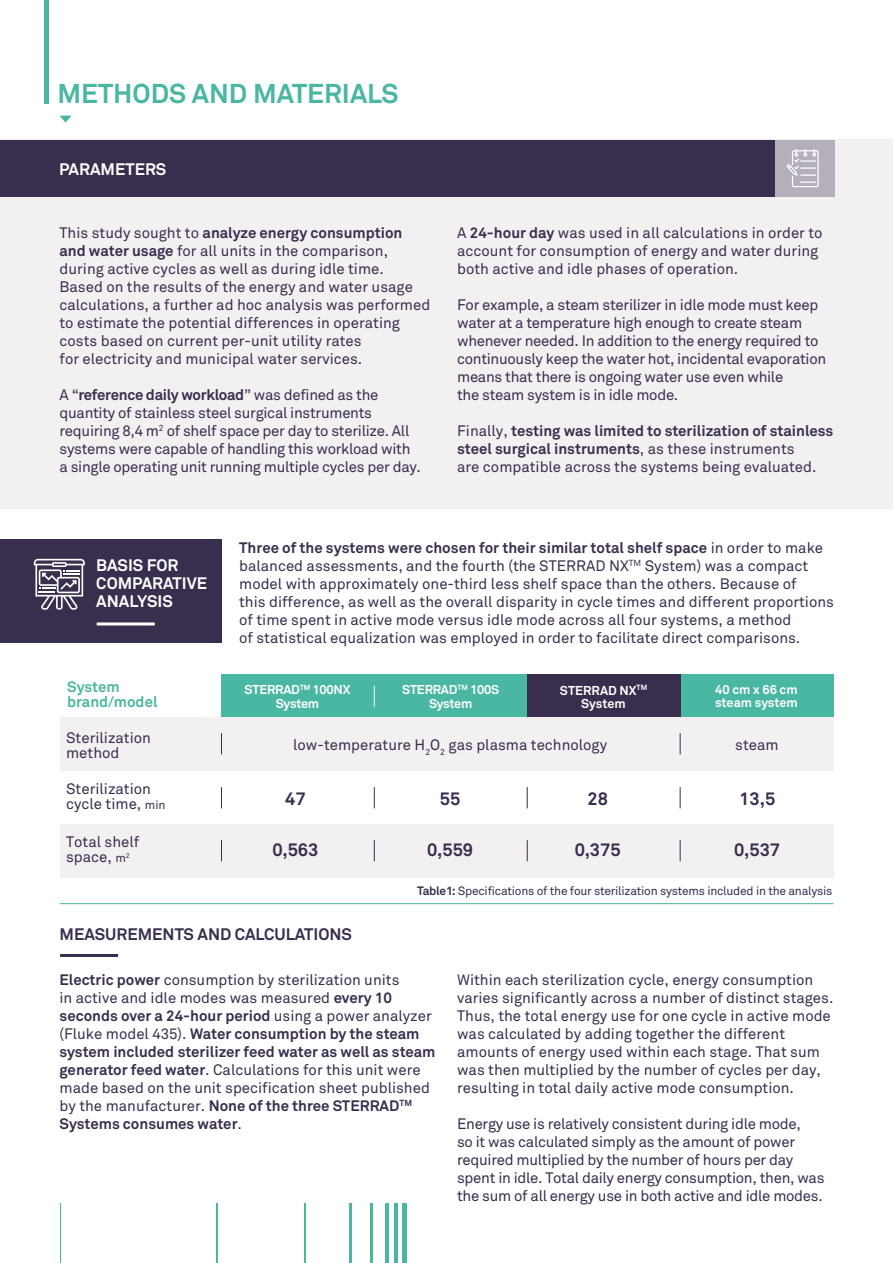
<style>
.page{position:relative;width:893px;height:1263px;background:#fff}
.page>*{position:absolute;margin:0;border:0;box-sizing:border-box;transform-origin:0 0}
.SectionTittle{font:700 27px "Akkurat";color:#49b7a1}
.t1{font:700 18px "Akkurat";color:#392e4d}
.t2{font:700 16.5px/18px "Akkurat";color:#fff}
.t3{font:700 16.5px "Akkurat";color:#392e4d}
.t4{font:15px/18px "Akkurat";color:#392e4d}
.t5{font:15px/18px "Akkurat";letter-spacing:-.02em;color:#392e4d}
.t6{font:700 15px/15px "Akkurat";color:#49b7a1}
.t7{font:700 12.75px/13.5px "Akkurat";letter-spacing:-.02em;color:#fff;text-align:center}
.t8{font:700 12.75px/13px "Akkurat";color:#fff;text-align:center}
.Notes{font:12px "Akkurat";letter-spacing:-.02em;color:#392e4d}
.s1{font-weight:700}
.s2{font-size:12px}
</style>
<div class="page">
<div style="left:0;top:139px;width:893px;height:369px;background:#f3f0f2"></div>
<div style="left:0;top:540px;width:221px;height:103px;background:#392e4d"></div>
<div style="left:221px;top:674px;width:612px;height:44px;background:#49b7a1"></div>
<div style="left:527px;top:674px;width:153px;height:44px;background:#392e4d"></div>
<svg style="left:60px;top:116px;width:11px;height:7px"></svg>
<hr style="left:45px;top:0;width:4px;height:103px;background:#49b7a1">
<div style="left:0;top:140px;width:775px;height:57px;background:#392e4d"></div>
<hr style="left:97px;top:622px;width:58px;height:3px;background:#fff">
<hr style="left:60px;top:954px;width:58px;height:3px;background:#392e4d">
<div style="left:60px;top:718px;width:773px;height:53px;background:#f3f0f2"></div>
<div style="left:60px;top:824px;width:773px;height:53px;background:#f3f0f2"></div>
<svg style="left:34px;top:559px;width:51px;height:51px"></svg>
<svg style="left:374px;top:685px;width:1px;height:22px"></svg>
<svg style="left:374px;top:840px;width:1px;height:21px"></svg>
<svg style="left:527px;top:840px;width:1px;height:21px"></svg>
<svg style="left:680px;top:840px;width:1px;height:21px"></svg>
<svg style="left:221px;top:840px;width:1px;height:21px"></svg>
<svg style="left:374px;top:787px;width:1px;height:21px"></svg>
<svg style="left:527px;top:787px;width:1px;height:21px"></svg>
<svg style="left:680px;top:787px;width:1px;height:21px"></svg>
<svg style="left:221px;top:787px;width:1px;height:21px"></svg>
<svg style="left:680px;top:733px;width:1px;height:21px"></svg>
<svg style="left:221px;top:733px;width:1px;height:21px"></svg>
<hr style="left:60px;top:903px;width:773px;height:1px;background:#49b7a1">
<div style="left:402px;top:1203px;width:5px;height:60px;background:#49b7a1"></div>
<hr style="left:394px;top:1203px;width:4px;height:60px;background:#49b7a1">
<hr style="left:385px;top:1203px;width:3px;height:60px;background:#49b7a1">
<hr style="left:370px;top:1203px;width:3px;height:60px;background:#49b7a1">
<hr style="left:349px;top:1203px;width:2px;height:60px;background:#49b7a1">
<hr style="left:304px;top:1203px;width:1px;height:60px;background:#49b7a1">
<hr style="left:216px;top:1203px;width:1px;height:60px;background:#49b7a1">
<hr style="left:60px;top:1203px;width:1px;height:60px;background:#49b7a1">
<div style="left:775px;top:140px;width:59px;height:57px;background:#b4afbb"></div>
<svg style="left:786px;top:149px;width:33px;height:38px"></svg>
<p class="SectionTittle" style="left:57px;top:76px;width:343px">METHODS AND MATERIALS</p>
<p class="t2" style="left:59px;top:160px;width:109px">PARAMETERS</p>
<p class="t4" style="left:60px;top:224px;width:372px">This study sought to <span class="s1">analyze energy consumption and water usage</span> for all units in the comparison, during active cycles as well as during idle time.<br>Based on the results of the energy and water usage calculations, a further ad hoc analysis was performed to estimate the potential differences in operating costs based on current per-unit utility rates<br>for electricity and municipal water services.</p>
<p class="t5" style="left:60px;top:386px;width:363px">A “<span class="s1">reference daily workload</span>” was defined as the quantity of stainless steel surgical instruments requiring 8,4 m<sup>2</sup> of shelf space per day to sterilize. All systems were capable of handling this workload with a single operating unit running multiple cycles per day.</p>
<p class="t4" style="left:457px;top:224px;width:367px">A <span class="s1">24-hour day</span> was used in all calculations in order to account for consumption of energy and water during both active and idle phases of operation.</p>
<p class="t5" style="left:457px;top:296px;width:371px">For example, a steam sterilizer in idle mode must keep water at a temperature high enough to create steam whenever needed. In addition to the energy required to continuously keep the water hot, incidental evaporation means that there is ongoing water use even while<br>the steam system is in idle mode.</p>
<p class="t4" style="left:457px;top:422px;width:378px">Finally, <span class="s1">testing was limited to sterilization of stainless steel surgical instruments</span>, as these instruments<br>are compatible across the systems being evaluated.</p>
<p class="t2" style="left:96px;top:556px;width:112px">BASIS FOR<br>COMPARATIVE<br>ANALYSIS</p>
<p class="t4" style="left:239px;top:539px;width:596px"><span class="s1">Three of the systems were chosen for their similar total shelf space</span> in order to make balanced assessments, and the fourth (the STERRAD NX<sup>TM</sup> System) was a compact model with approximately one-third less shelf space than the others. Because of<br>this difference, as well as the overall disparity in cycle times and different proportions of time spent in active mode versus idle mode across all four systems, a method<br>of statistical equalization was employed in order to facilitate direct comparisons.</p>
<p class="t6" style="left:67px;top:680px;width:92px">System brand/model</p>
<p class="t7" style="left:245px;top:683px;width:107px">STERRAD<sup>TM</sup> 100NX<br>System</p>
<p class="t7" style="left:402px;top:683px;width:99px">STERRAD<sup>TM</sup> 100S<br>System</p>
<p class="t8" style="left:560px;top:684px;width:89px">STERRAD NX<sup>TM<br></sup>System</p>
<p class="t8" style="left:715px;top:682px;width:84px;line-height:13.5px;text-align:left">40 cm x 66 cm steam system</p>
<p class="t4" style="left:66px;top:730px;width:86px;line-height:15px">Sterilization method</p>
<p class="t4" style="left:293px;top:736px;width:315px">low-temperature H<sub>2</sub>O<sub>2</sub> gas plasma technology</p>
<p class="t4" style="left:735px;top:736px;width:45px">steam</p>
<p class="t1" style="left:285px;top:787px;width:22px">47</p>
<p class="t1" style="left:440px;top:787px;width:22px">55</p>
<p class="t1" style="left:587px;top:787px;width:22px">28</p>
<p class="t1" style="left:739px;top:787px;width:38px">13,5</p>
<p class="t1" style="left:273px;top:839px;width:47px">0,563</p>
<p class="t1" style="left:427px;top:839px;width:47px">0,559</p>
<p class="t1" style="left:575px;top:839px;width:47px">0,375</p>
<p class="t1" style="left:734px;top:839px;width:47px">0,537</p>
<p class="t4" style="left:66px;top:782px;width:101px;line-height:15px">Sterilization cycle time, <span class="s2">min</span></p>
<p class="t4" style="left:66px;top:835px;width:75px;line-height:15px">Total shelf space, <span class="s2">m</span><sup>2</sup></p>
<p class="t3" style="left:60px;top:924px;width:294px">MEASUREMENTS AND CALCULATIONS</p>
<p class="Notes" style="left:417px;top:884px;width:417px"><span class="s1">Table1:</span> Specifications of the four sterilization systems included in the analysis</p>
<p class="t4" style="left:60px;top:971px;width:378px"><span class="s1">Electric power</span> consumption by sterilization units<br>in active and idle modes was measured <span class="s1">every 10 seconds over a 24-hour period</span> using a power analyzer (Fluke model 435). <span class="s1">Water consumption by the steam system included sterilizer feed water as well as steam generator feed water</span>. Calculations for this unit were made based on the unit specification sheet published by the manufacturer. <span class="s1">None of the three STERRAD</span><sup>TM </sup><span class="s1">Systems consumes water</span>.</p>
<p class="t4" style="left:457px;top:971px;width:378px">Within each sterilization cycle, energy consumption varies significantly across a number of distinct stages.<br>Thus, the total energy use for one cycle in active mode was calculated by adding together the different amounts of energy used within each stage. That sum was then multiplied by the number of cycles per day, resulting in total daily active mode consumption.</p>
<p class="t5" style="left:457px;top:1115px;width:369px">Energy use is relatively consistent during idle mode,<br>so it was calculated simply as the amount of power required multiplied by the number of hours per day spent in idle. Total daily energy consumption, then, was the sum of all energy use in both active and idle modes.</p>
</div>
